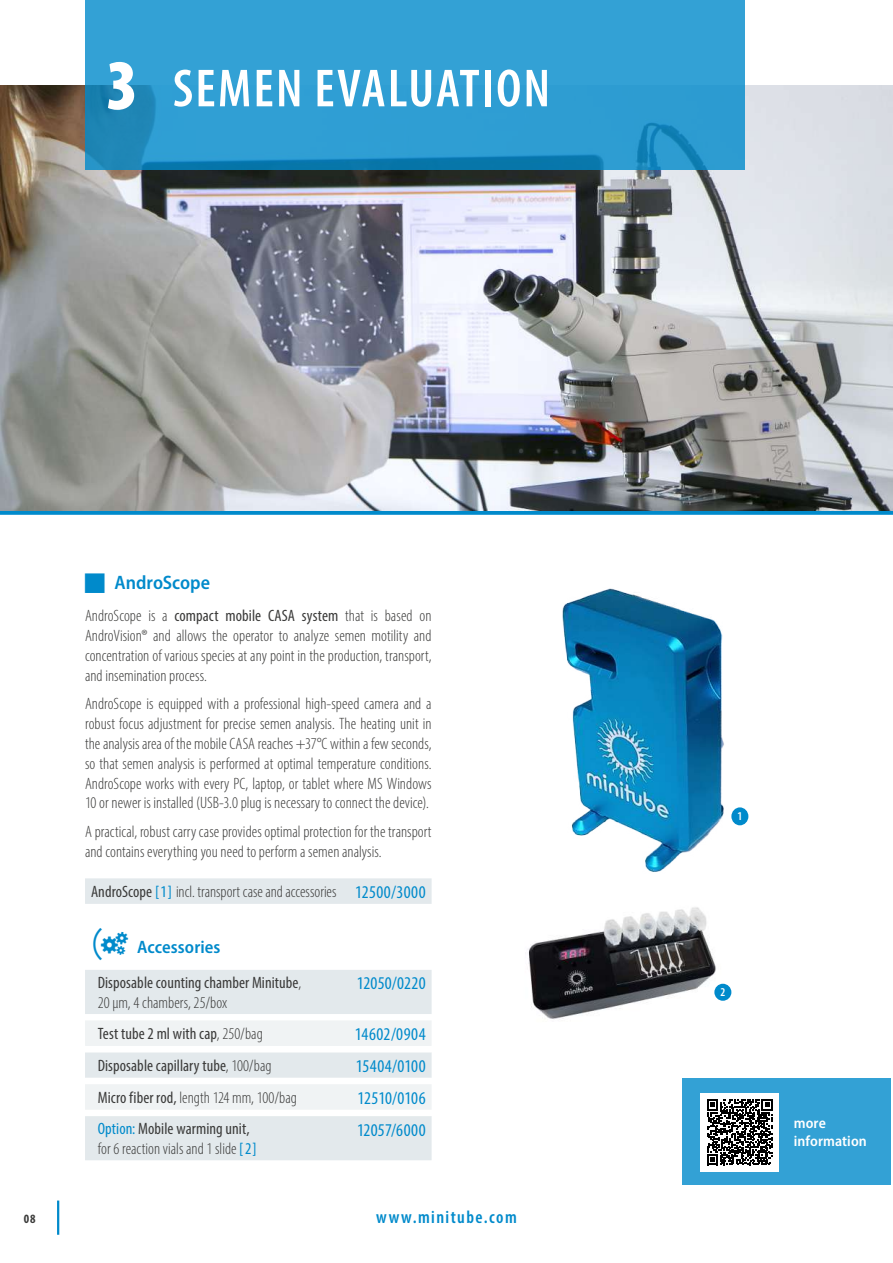
<style>
.page{position:relative;width:893px;height:1263px;background:#fff}
.page>*{position:absolute;margin:0;border:0;box-sizing:border-box;transform-origin:0 0}
.t1{font:600 condensed 54px "Myriad Pro";letter-spacing:.04em;color:#fff}
.t2{font:600 semi-condensed 19.5px "Myriad Pro";color:#008acb}
.t3{font:condensed 18px "Myriad Pro";letter-spacing:.015em;color:#008acb}
.t4{font:600 condensed 18px "Myriad Pro";letter-spacing:.08em;color:#008acb}
.t5{font:600 semi-condensed 18px "Myriad Pro";letter-spacing:.005em;color:#008acb}
.t6{font:condensed 18px "Myriad Pro";letter-spacing:-.005em;color:#008acb}
.t7{font:300 condensed 16.5px/19.8px "Myriad Pro";letter-spacing:.005em;color:#3b3b3a;text-align:justify}
.t8{font:condensed 16.5px/19.8px "Myriad Pro";letter-spacing:.005em;color:#3b3b3a}
.t9{font:600 semi-condensed 15px/18px "Myriad Pro";letter-spacing:.01em;color:#fff}
.t10{font:700 condensed 12.75px "Myriad Pro";color:#3b3b3a}
.t11{font:600 condensed 12px "Myriad Pro";color:#fff}
.s1{font-weight:900;font-size:72px}
.s2{font-weight:400}
.s3{font-weight:400;color:#008acb}
.s4{font-weight:400;font-size:18px;color:#008acb}
.s5{font-family:"MS Gothic";font-weight:400;font-stretch:normal;font-size:36px}
.s6{font-weight:300}
</style>
<div class="page">
<hr style="left:57px;top:1200px;width:2px;height:35px;background:#008acb">
<div style="left:0;top:510px;width:893px;height:5px;background:#008acb"></div>
<img style="left:0;top:85px;width:893px;height:425px">
<svg style="left:85px;top:0;width:659px;height:170px;background:#2d9bd0"></svg>
<div style="left:682px;top:1078px;width:209px;height:106px;background:#33a1d5"></div>
<img style="left:528px;top:907px;width:204px;height:112px">
<div style="left:701px;top:1093px;width:78px;height:78px;background:#fff"></div>
<svg style="left:707px;top:1099px;width:66px;height:66px"></svg>
<div style="left:714px;top:984px;width:17px;height:17px;background:#008acb;border-radius:50%"></div>
<svg style="left:85px;top:878px;width:347px;height:282px;fill:#e3e9ec"></svg>
<svg style="left:85px;top:1014px;width:347px;height:102px"></svg>
<img style="left:562px;top:588px;width:187px;height:284px">
<svg style="left:101px;top:932px;width:27px;height:23px"></svg>
<h1 class="t1" style="left:106px;top:55px;width:445px"><span class="s1">3</span> SEMEN EVALUATION</h1>
<p class="t2" style="left:114px;top:570px;width:97px">AndroScope</p>
<p class="t7" style="left:85px;top:606px;width:348px">AndroScope is a <span class="s2">compact mobile CASA system</span> that is based on AndroVision® and allows the operator to analyze semen motility and concentration of various species at any point in the production, transport, and insemination process.</p>
<p class="t7" style="left:85px;top:694px;width:348px">AndroScope is equipped with a professional high-speed camera and a robust focus adjustment for precise semen analysis. The heating unit in the analysis area of the mobile CASA reaches +37°C within a few seconds, so that semen analysis is performed at optimal temperature conditions.<br>AndroScope works with every PC, laptop, or tablet where MS Windows 10 or newer is installed (USB-3.0 plug is necessary to connect the device).</p>
<p class="t7" style="left:85px;top:822px;width:348px">A practical, robust carry case provides optimal protection for the transport and contains everything you need to perform a semen analysis.</p>
<p class="t7" style="left:91px;top:881px;width:336px"><span class="s2">AndroScope</span> <span class="s3">[1]</span> incl. transport case and accessories <span class="s4">12500/3000</span></p>
<p class="t5" style="left:85px;top:935px;width:137px"><span class="s5">(</span> Accessories</p>
<p class="t8" style="left:98px;top:973px;width:205px">Disposable counting chamber Minitube<span class="s6">,<br>20 µm, 4 chambers, 25/box</span></p>
<p class="t3" style="left:357px;top:972px;width:70px">12050/0220</p>
<p class="t8" style="left:98px;top:1023px;width:167px">Test tube 2 ml with cap<span class="s6">, 250/bag</span></p>
<p class="t3" style="left:355px;top:1023px;width:72px">14602/0904</p>
<p class="t8" style="left:98px;top:1055px;width:175px">Disposable capillary tube<span class="s6">, 100/bag</span></p>
<p class="t3" style="left:356px;top:1055px;width:71px">15404/0100</p>
<p class="t7" style="left:98px;top:1087px;width:201px"><span class="s2">Micro fiber rod,</span> length 124 mm, 100/bag</p>
<p class="t6" style="left:358px;top:1087px;width:70px">12510/0106</p>
<p class="t7" style="left:98px;top:1119px;width:160px"><span class="s3">Option:</span> <span class="s2">Mobile warming unit, </span>for 6 reaction vials and 1 slide <span class="s3">[2]</span></p>
<p class="t3" style="left:357px;top:1119px;width:70px">12057/6000</p>
<p class="t10" style="left:24px;top:1211px;width:13px">08</p>
<p class="t4" style="left:376px;top:1206px;width:142px">www.minitube.com</p>
<p class="t11" style="left:737px;top:809px;width:6px">1</p>
<p class="t11" style="left:720px;top:985px;width:6px">2</p>
<p class="t9" style="left:794px;top:1113px;width:75px">more information</p>
</div>
